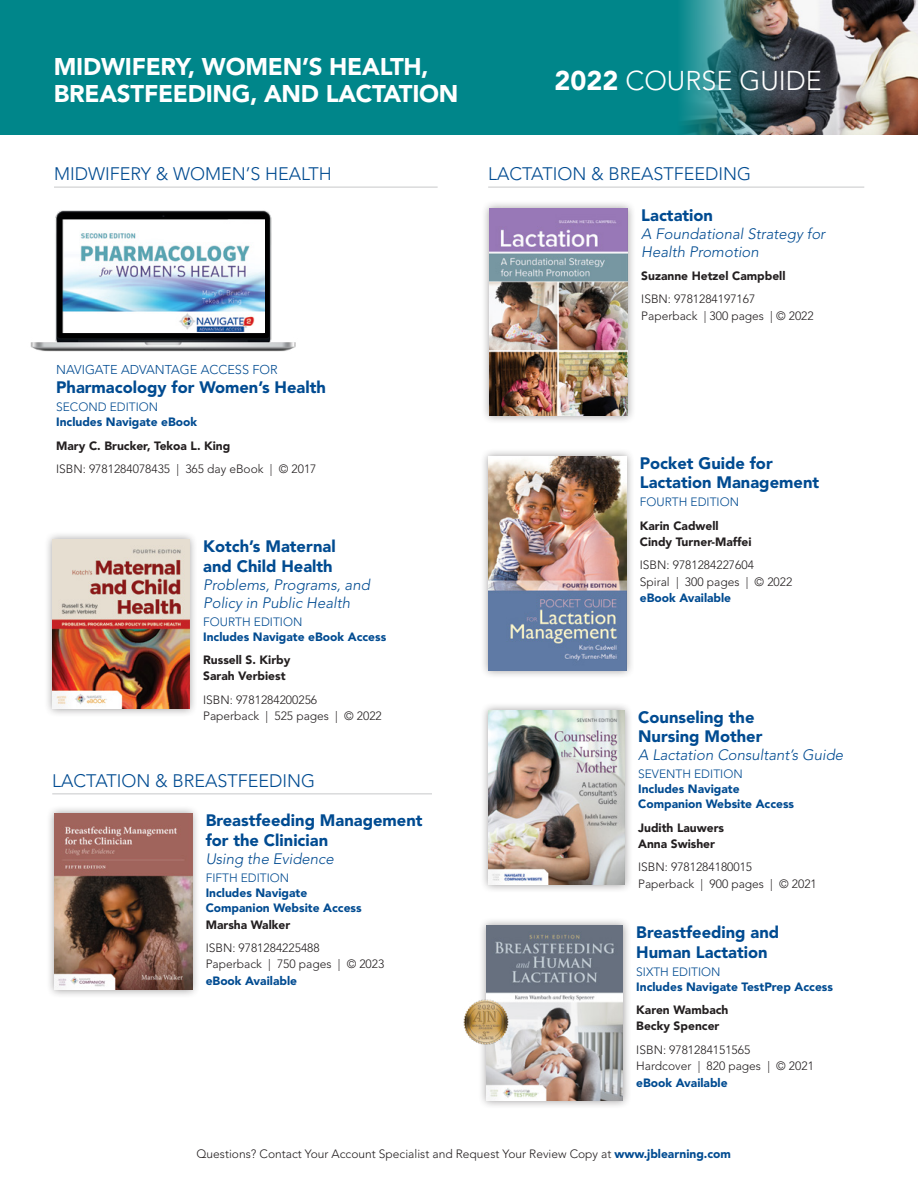
<style>
.page{position:relative;width:918px;height:1188px;background:#fff}
.page>*{position:absolute;margin:0;border:0;box-sizing:border-box;transform-origin:0 0}
.t1{font:300 27px "Avenir LT Std";color:#fff}
.t2{font:900 24px/27px "Avenir LT Std";letter-spacing:-.01em;color:#fff}
.t3{font:300 18px "Avenir LT Std";color:#004b91}
.t4{font:900 16.5px/19.8px "Avenir LT Std";color:#004b91}
.t5{font:italic 300 15px/18px "Avenir LT Std";color:#004b91}
.t6{font:300 12.75px "Avenir LT Std";color:#004b91}
.t7{font:300 12px/16.5px "Avenir LT Std";color:#231f20}
.t8{font:900 12px/15px "Avenir LT Std";color:#004b91}
.t9{font:900 12px/16.5px "Avenir LT Std";color:#231f20}
.t10{font:300 12px "Avenir LT Std";color:#004b91}
.s1{font-weight:900}
.s2{font-weight:900;color:#004b91}
</style>
<div class="page">
<div style="left:0;top:0;width:918px;height:135px;background:#00868a"></div>
<img style="left:777px;top:0;width:141px;height:135px">
<img style="left:682px;top:0;width:95px;height:135px">
<hr style="left:54px;top:187px;width:384px;height:1px;background:#c7c8ca">
<hr style="left:52px;top:793px;width:380px;height:1px;background:#c7c8ca">
<img style="left:30px;top:210px;width:266px;height:142px">
<img style="left:63px;top:220px;width:201px;height:113px">
<div style="left:46px;top:805px;width:155px;height:194px;background:#231f20;opacity:.44"></div>
<img style="left:55px;top:814px;width:137px;height:176px">
<div style="left:481px;top:200px;width:155px;height:224px;background:#231f20;opacity:.44"></div>
<img style="left:490px;top:208px;width:138px;height:208px">
<hr style="left:488px;top:187px;width:376px;height:1px;background:#c7c8ca">
<div style="left:480px;top:447px;width:155px;height:232px;background:#231f20;opacity:.44"></div>
<img style="left:488px;top:456px;width:138px;height:215px">
<div style="left:480px;top:701px;width:153px;height:192px;background:#231f20;opacity:.44"></div>
<img style="left:488px;top:710px;width:137px;height:175px">
<div style="left:477px;top:917px;width:154px;height:192px;background:#231f20;opacity:.44"></div>
<img style="left:486px;top:925px;width:137px;height:176px">
<img style="left:463px;top:1000px;width:47px;height:45px">
<div style="left:44px;top:531px;width:154px;height:186px;background:#231f20;opacity:.44"></div>
<img style="left:53px;top:539px;width:137px;height:170px">
<h2 class="t2" style="left:54px;top:53px;width:406px">MIDWIFERY, WOMEN’S HEALTH,<br>BREASTFEEDING, AND LACTATION</h2>
<h3 class="t3" style="left:54px;top:163px;width:279px">MIDWIFERY &amp; WOMEN’S HEALTH</h3>
<p class="t6" style="left:56px;top:362px;width:223px">NAVIGATE ADVANTAGE ACCESS FOR</p>
<h3 class="t4" style="left:56px;top:378px;width:271px">Pharmacology for Women’s Health</h3>
<p class="t10" style="left:56px;top:400px;width:104px">SECOND EDITION</p>
<p class="t8" style="left:56px;top:415px;width:143px">Includes Navigate eBook</p>
<p class="t9" style="left:56px;top:437px;width:176px">Mary C. Brucker, Tekoa L. King</p>
<p class="t7" style="left:56px;top:461px;width:262px">ISBN: 9781284078435 | 365 day eBook | © 2017</p>
<h3 class="t4" style="left:203px;top:536px;width:134px">Kotch’s Maternal and Child Health</h3>
<p class="t5" style="left:203px;top:576px;width:168px">Problems, Programs, and<br>Policy in Public Health</p>
<p class="t10" style="left:203px;top:614px;width:101px">FOURTH EDITION</p>
<p class="t8" style="left:203px;top:629px;width:185px">Includes Navigate eBook Access</p>
<p class="t9" style="left:203px;top:651px;width:89px">Russell S. Kirby<br>Sarah Verbiest</p>
<p class="t7" style="left:203px;top:691px;width:180px">ISBN: 9781284200256<br>Paperback | 525 pages | © 2022</p>
<h3 class="t3" style="left:52px;top:770px;width:265px">LACTATION &amp; BREASTFEEDING</h3>
<h3 class="t4" style="left:206px;top:811px;width:218px">Breastfeeding Management for the Clinician</h3>
<p class="t5" style="left:206px;top:850px;width:130px">Using the Evidence</p>
<p class="t10" style="left:206px;top:871px;width:85px">FIFTH EDITION</p>
<p class="t8" style="left:206px;top:885px;width:157px">Includes Navigate<br>Companion Website Access</p>
<p class="t9" style="left:206px;top:916px;width:86px">Marsha Walker</p>
<p class="t7" style="left:206px;top:939px;width:180px">ISBN: 9781284225488<br>Paperback | 750 pages | © 2023</p>
<p class="t8" style="left:206px;top:973px;width:93px">eBook Available</p>
<h1 class="t1" style="left:554px;top:65px;width:269px"><span class="s1">2022</span> COURSE GUIDE</h1>
<h3 class="t3" style="left:488px;top:163px;width:265px">LACTATION &amp; BREASTFEEDING</h3>
<h3 class="t4" style="left:641px;top:205px;width:73px">Lactation</h3>
<p class="t5" style="left:641px;top:225px;width:185px">A Foundational Strategy for<br>Health Promotion</p>
<p class="t9" style="left:641px;top:268px;width:146px">Suzanne Hetzel Campbell</p>
<p class="t7" style="left:641px;top:291px;width:174px">ISBN: 9781284197167<br>Paperback | 300 pages | © 2022</p>
<h3 class="t4" style="left:640px;top:453px;width:181px">Pocket Guide for<br>Lactation Management</h3>
<p class="t10" style="left:640px;top:495px;width:101px">FOURTH EDITION</p>
<p class="t9" style="left:640px;top:517px;width:113px">Karin Cadwell<br>Cindy Turner-Maffei</p>
<p class="t7" style="left:640px;top:557px;width:154px">ISBN: 9781284227604<br>Spiral | 300 pages | © 2022</p>
<p class="t8" style="left:640px;top:591px;width:93px">eBook Available</p>
<h3 class="t4" style="left:638px;top:707px;width:126px">Counseling the<br>Nursing Mother</h3>
<p class="t5" style="left:638px;top:747px;width:207px">A Lactation Consultant’s Guide</p>
<p class="t10" style="left:638px;top:767px;width:106px">SEVENTH EDITION</p>
<p class="t8" style="left:638px;top:782px;width:157px">Includes Navigate<br>Companion Website Access</p>
<p class="t9" style="left:638px;top:819px;width:87px">Judith Lauwers<br>Anna Swisher</p>
<p class="t7" style="left:638px;top:859px;width:180px">ISBN: 9781284180015<br>Paperback | 900 pages | © 2021</p>
<h3 class="t4" style="left:636px;top:922px;width:145px">Breastfeeding and<br>Human Lactation</h3>
<p class="t10" style="left:636px;top:965px;width:86px">SIXTH EDITION</p>
<p class="t8" style="left:636px;top:979px;width:198px">Includes Navigate TestPrep Access</p>
<p class="t9" style="left:636px;top:1001px;width:94px">Karen Wambach<br>Becky Spencer</p>
<p class="t7" style="left:636px;top:1041px;width:179px">ISBN: 9781284151565<br>Hardcover | 820 pages | © 2021</p>
<p class="t8" style="left:636px;top:1075px;width:93px">eBook Available</p>
<p class="t7" style="left:197px;top:1145px;width:536px">Questions? Contact Your Account Specialist and Request Your Review Copy at <span class="s2">www.jblearning.com</span></p>
</div>
